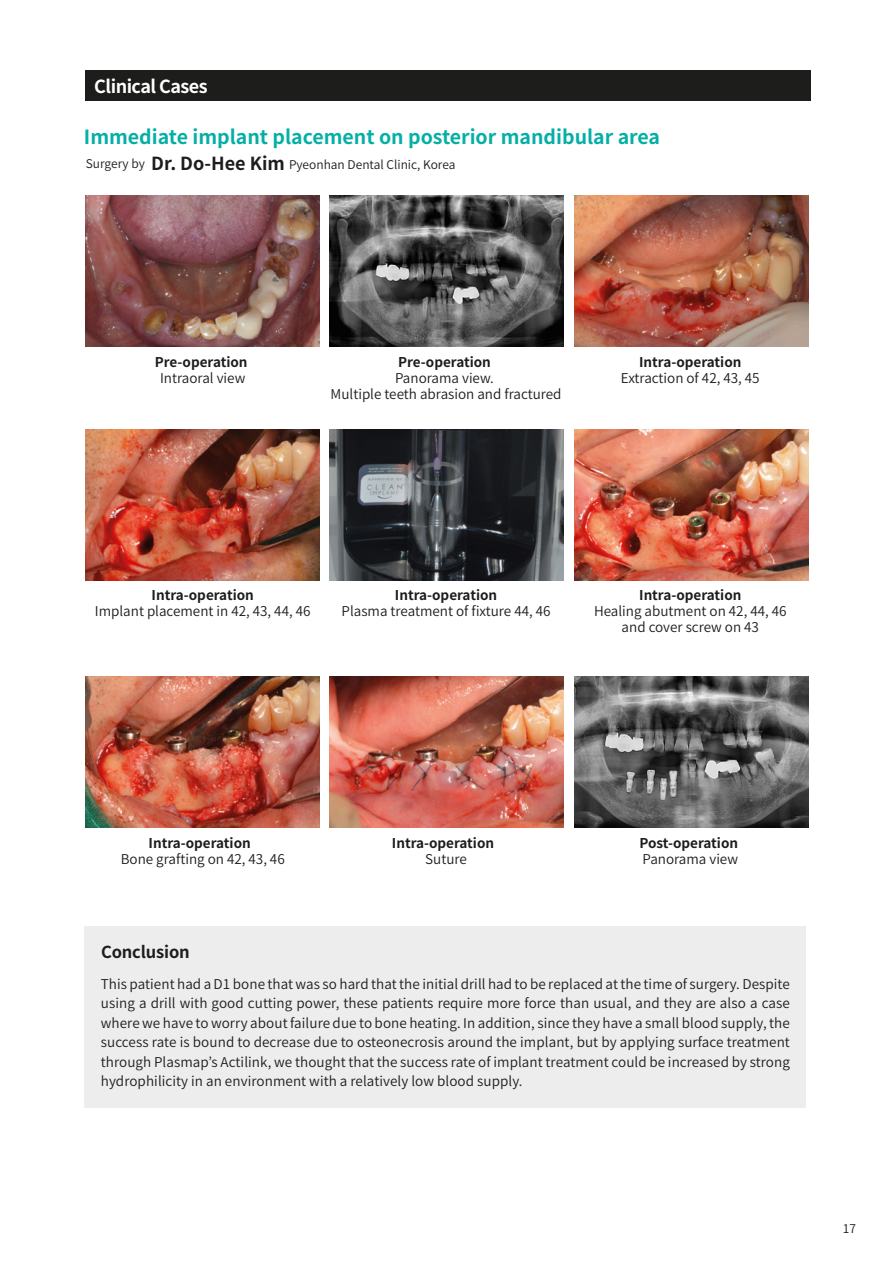
<style>
.page{position:relative;width:893px;height:1263px;background:#fff}
.page>*{position:absolute;margin:0;border:0;box-sizing:border-box;transform-origin:0 0}
.t1{font:700 19.5px "Noto Sans CJ Kkr";color:#05afa5}
.t2{font:700 18px "Noto Sans CJ Kkr";letter-spacing:-.03em;color:#fff}
.t3{font:700 18px "Noto Sans CJ Kkr";color:#1d1d1b}
.t4{font:700 16.5px "Noto Sans CJ Kkr";letter-spacing:-.01em;color:#1d1d1b}
.t5{font:600 13.5px/19.5px "Noto Sans CJ Kkr";color:#1d1d1b;text-align:center}
.t6{font:700 13.5px "Noto Sans CJ Kkr";color:#1d1d1b}
.t7{font:600 12px "Noto Sans CJ Kkr";color:#1d1d1b}
</style>
<div class="page">
<div style="left:84px;top:926px;width:722px;height:181px;background:#ededed"></div>
<div style="left:85px;top:70px;width:725px;height:31px;background:#1d1d1b"></div>
<img style="left:85px;top:196px;width:234px;height:151px">
<img style="left:330px;top:196px;width:234px;height:151px">
<img style="left:574px;top:196px;width:234px;height:151px">
<img style="left:85px;top:430px;width:234px;height:151px">
<img style="left:330px;top:430px;width:234px;height:151px">
<img style="left:574px;top:430px;width:234px;height:151px">
<img style="left:85px;top:676px;width:234px;height:151px">
<img style="left:330px;top:676px;width:234px;height:151px">
<img style="left:574px;top:676px;width:234px;height:151px">
<h2 class="t2" style="left:94px;top:76px;width:115px">Clinical Cases</h2>
<h1 class="t1" style="left:84px;top:125px;width:578px">Immediate implant placement on posterior mandibular area</h1>
<p class="t7" style="left:86px;top:157px;width:61px">Surgery by</p>
<p class="t7" style="left:289px;top:158px;width:168px">Pyeonhan Dental Clinic, Korea</p>
<h2 class="t3" style="left:151px;top:153px;width:135px">Dr. Do-Hee Kim</h2>
<p class="t6" style="left:155px;top:354px;width:94px">Pre-operation</p>
<p class="t5" style="left:160px;top:368px;width:87px">Intraoral view</p>
<p class="t6" style="left:398px;top:354px;width:94px">Pre-operation</p>
<p class="t5" style="left:331px;top:370px;width:232px;line-height:16.2px">Panorama view.<br>Multiple teeth abrasion and fractured</p>
<p class="t6" style="left:639px;top:354px;width:104px">Intra-operation</p>
<p class="t5" style="left:621px;top:368px;width:140px">Extraction of 42, 43, 45</p>
<p class="t6" style="left:152px;top:587px;width:104px">Intra-operation</p>
<p class="t5" style="left:95px;top:602px;width:217px">Implant placement in 42, 43, 44, 46</p>
<p class="t6" style="left:395px;top:587px;width:104px">Intra-operation</p>
<p class="t5" style="left:342px;top:602px;width:211px">Plasma treatment of fixture 44, 46</p>
<p class="t6" style="left:639px;top:587px;width:104px">Intra-operation</p>
<p class="t5" style="left:594px;top:603px;width:194px;line-height:16.2px">Healing abutment on 42, 44, 46 and cover screw on 43</p>
<p class="t6" style="left:149px;top:835px;width:104px">Intra-operation</p>
<p class="t5" style="left:121px;top:850px;width:166px">Bone grafting on 42, 43, 46</p>
<p class="t4" style="left:101px;top:942px;width:90px">Conclusion</p>
<p class="t6" style="left:392px;top:835px;width:104px">Intra-operation</p>
<p class="t5" style="left:425px;top:850px;width:43px">Suture</p>
<p class="t6" style="left:639px;top:835px;width:100px">Post-operation</p>
<p class="t5" style="left:642px;top:850px;width:97px">Panorama view</p>
<p class="t5" style="left:101px;top:974px;width:691px;text-align:justify">This patient had a D1 bone that was so hard that the initial drill had to be replaced at the time of surgery. Despite using a drill with good cutting power, these patients require more force than usual, and they are also a case where we have to worry about failure due to bone heating. In addition, since they have a small blood supply, the success rate is bound to decrease due to osteonecrosis around the implant, but by applying surface treatment through Plasmap’s Actilink, we thought that the success rate of implant treatment could be increased by strong hydrophilicity in an environment with a relatively low blood supply.</p>
<p class="t7" style="left:843px;top:1221px;width:15px">17</p>
</div>
